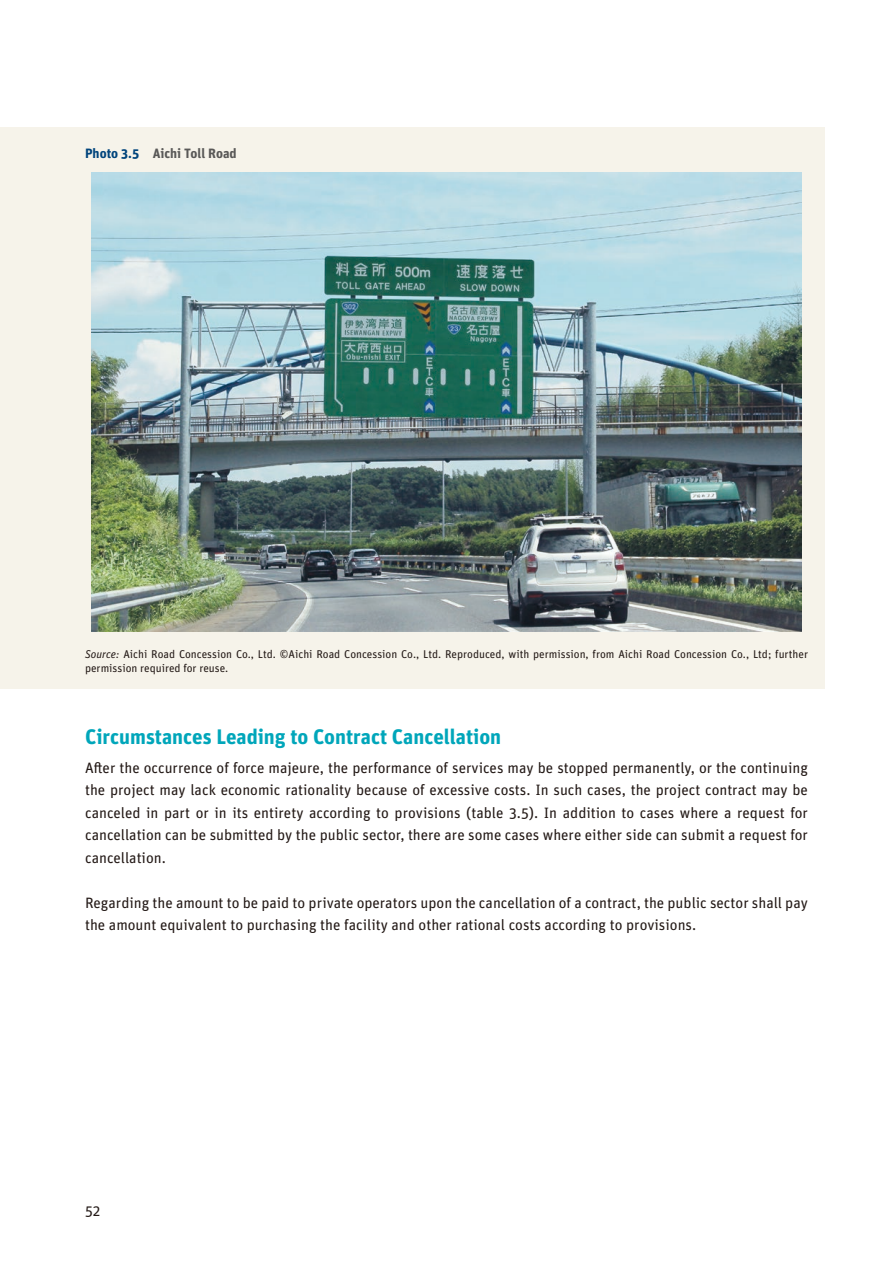
<style>
.page{position:relative;width:893px;height:1263px;background:#fff}
.page>*{position:absolute;margin:0;border:0;box-sizing:border-box;transform-origin:0 0}
.t1{font:700 21px "Unit";color:#00a6ba}
.t2{font:15px/22.5px "Unit OT";color:#231916;text-align:justify}
.t3{font:700 13.5px "Unit";color:#595857}
.t4{font:11.25px/13.5px "Unit OT";color:#231916}
.s1{color:#00447c}
.s2{font-style:italic}
</style>
<div class="page">
<div style="left:0;top:128px;width:825px;height:561px;background:#f6f3ea"></div>
<img style="left:91px;top:173px;width:711px;height:459px">
<p class="t3" style="left:85px;top:145px;width:153px"><span class="s1">Photo 3.5</span> Aichi Toll Road</p>
<p class="t4" style="left:85px;top:647px;width:724px"><span class="s2">Source:</span> Aichi Road Concession Co., Ltd. ©Aichi Road Concession Co., Ltd. Reproduced, with permission, from Aichi Road Concession Co., Ltd; further permission required for reuse.</p>
<h1 class="t1" style="left:85px;top:724px;width:418px">Circumstances Leading to Contract Cancellation</h1>
<p class="t2" style="left:85px;top:756px;width:724px">After the occurrence of force majeure, the performance of services may be stopped permanently, or the continuing the project may lack economic rationality because of excessive costs. In such cases, the project contract may be canceled in part or in its entirety according to provisions (table 3.5). In addition to cases where a request for cancellation can be submitted by the public sector, there are some cases where either side can submit a request for cancellation.</p>
<p class="t2" style="left:85px;top:891px;width:724px">Regarding the amount to be paid to private operators upon the cancellation of a contract, the public sector shall pay the amount equivalent to purchasing the facility and other rational costs according to provisions.</p>
<p class="t2" style="left:85px;top:1199px;width:17px">52</p>
</div>
